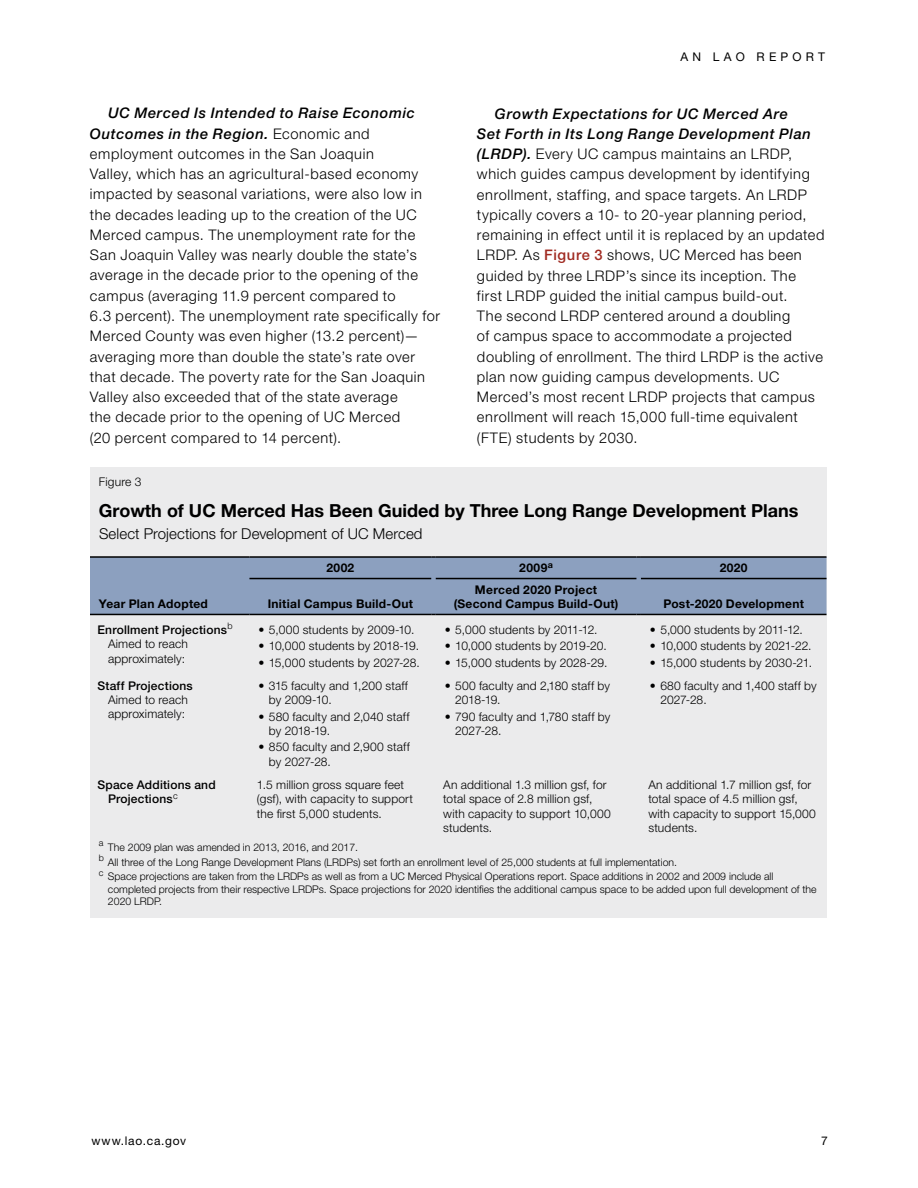
<style>
.page{position:relative;width:918px;height:1188px;background:#fff}
.page>*{position:absolute;margin:0;border:0;box-sizing:border-box;transform-origin:0 0}
.t1{font:700 18px "Helvetica Neue LT Pro";color:#000}
.t2{font:300 15px "Helvetica Neue LT Pro";letter-spacing:.005em;color:#000}
.t3{font:300 14.7px/20.2px "Helvetica Neue LT Pro";letter-spacing:.04em;color:#000}
.t4{font:300 12px/14.4px "Helvetica Neue LT Pro";letter-spacing:.01em;color:#000}
.t5{font:700 12px/14.4px "Helvetica Neue LT Pro";letter-spacing:.025em;color:#000;text-align:center}
.t6{font:500 12px/14.4px "Helvetica Neue LT Pro";letter-spacing:.02em;color:#000}
.t7{font:700 12px "Helvetica Neue LT";letter-spacing:.02em;color:#000}
.t8{font:12px "Helvetica Neue LT Pro";letter-spacing:.065em;color:#000}
.t9{font:12px "Helvetica Neue LT Pro";letter-spacing:.35em;color:#000}
.t10{font:12px "Helvetica Neue LT Pro";letter-spacing:.33em;color:#000}
.t11{font:300 10.5px/14.7px "Helvetica Neue LT Pro";color:#000}
.s1{font-weight:500;font-style:italic}
.s2{font-weight:500;color:#a02b22}
.s3{font-weight:500}
</style>
<div class="page">
<div style="left:90px;top:467px;width:736px;height:451px;background:#ebebec"></div>
<svg style="left:90px;top:556px;width:736px;height:59px"></svg>
<p class="t9" style="left:681px;top:49px;width:146px">AN LAO REPORT</p>
<p class="t3" style="left:90px;top:103px;width:352px;text-indent:18px"><span class="s1">UC Merced Is Intended to Raise Economic Outcomes in the Region.</span> Economic and employment outcomes in the San Joaquin<br>Valley, which has an agricultural-based economy impacted by seasonal variations, were also low in the decades leading up to the creation of the UC Merced campus. The unemployment rate for the San Joaquin Valley was nearly double the state’s average in the decade prior to the opening of the campus (averaging 11.9 percent compared to<br>6.3 percent). The unemployment rate specifically for Merced County was even higher (13.2 percent)— averaging more than double the state’s rate over that decade. The poverty rate for the San Joaquin Valley also exceeded that of the state average<br>the decade prior to the opening of UC Merced<br>(20 percent compared to 14 percent).</p>
<p class="t3" style="left:477px;top:103px;width:349px;text-indent:18px"><span class="s1">Growth Expectations for UC Merced Are<br>Set Forth in Its Long Range Development Plan (LRDP).</span> Every UC campus maintains an LRDP, which guides campus development by identifying enrollment, staffing, and space targets. An LRDP typically covers a 10- to 20-year planning period, remaining in effect until it is replaced by an updated LRDP. As <span class="s2">Figure 3</span> shows, UC Merced has been guided by three LRDP’s since its inception. The first LRDP guided the initial campus build-out.<br>The second LRDP centered around a doubling<br>of campus space to accommodate a projected doubling of enrollment. The third LRDP is the active plan now guiding campus developments. UC Merced’s most recent LRDP projects that campus enrollment will reach 15,000 full-time equivalent (FTE) students by 2030.</p>
<p class="t4" style="left:99px;top:474px;width:44px">Figure 3</p>
<p class="t1" style="left:99px;top:499px;width:701px">Growth of UC Merced Has Been Guided by Three Long Range Development Plans</p>
<p class="t2" style="left:99px;top:525px;width:325px">Select Projections for Development of UC Merced</p>
<p class="t7" style="left:99px;top:596px;width:110px">Year Plan Adopted</p>
<p class="t5" style="left:326px;top:560px;width:29px">2002</p>
<p class="t5" style="left:519px;top:560px;width:35px">2009<sup>a</sup></p>
<p class="t5" style="left:720px;top:560px;width:29px">2020</p>
<p class="t5" style="left:268px;top:596px;width:147px">Initial Campus Build-Out</p>
<p class="t5" style="left:454px;top:582px;width:166px">Merced 2020 Project (Second Campus Build-Out)</p>
<p class="t5" style="left:663px;top:596px;width:142px">Post-2020 Development</p>
<p class="t4" style="left:108px;top:622px;width:126px;text-indent:-11px"><span class="s3">Enrollment Projections</span><sup>b<br></sup>Aimed to reach approximately:</p>
<p class="t4" style="left:258px;top:622px;width:158px">• 5,000 students by 2009-10.</p>
<p class="t4" style="left:258px;top:639px;width:162px">• 10,000 students by 2018-19.</p>
<p class="t4" style="left:258px;top:655px;width:163px">• 15,000 students by 2027-28.</p>
<p class="t6" style="left:98px;top:678px;width:97px">Staff Projections</p>
<p class="t4" style="left:108px;top:692px;width:82px">Aimed to reach approximately:</p>
<p class="t4" style="left:269px;top:678px;width:141px;text-indent:-10px">• 315 faculty and 1,200 staff by 2009-10.</p>
<p class="t4" style="left:269px;top:709px;width:142px;text-indent:-10px">• 580 faculty and 2,040 staff by 2018-19.</p>
<p class="t4" style="left:269px;top:740px;width:142px;text-indent:-10px">• 850 faculty and 2,900 staff by 2027-28.</p>
<p class="t4" style="left:445px;top:622px;width:154px">• 5,000 students by 2011-12.</p>
<p class="t4" style="left:445px;top:639px;width:164px">• 10,000 students by 2019-20.</p>
<p class="t4" style="left:445px;top:655px;width:164px">• 15,000 students by 2028-29.</p>
<p class="t4" style="left:455px;top:678px;width:156px;text-indent:-10px">• 500 faculty and 2,180 staff by<br>2018-19.</p>
<p class="t4" style="left:455px;top:709px;width:157px;text-indent:-10px">• 790 faculty and 1,780 staff by<br>2027-28.</p>
<p class="t4" style="left:650px;top:622px;width:154px">• 5,000 students by 2011-12.</p>
<p class="t4" style="left:650px;top:639px;width:163px">• 10,000 students by 2021-22.</p>
<p class="t4" style="left:650px;top:655px;width:164px">• 15,000 students by 2030-21.</p>
<p class="t4" style="left:660px;top:678px;width:158px;text-indent:-10px">• 680 faculty and 1,400 staff by<br>2027-28.</p>
<p class="t6" style="left:108px;top:777px;width:109px;text-indent:-10px">Space Additions and<br>Projections<sup>c</sup></p>
<p class="t4" style="left:257px;top:777px;width:158px">1.5 million gross square feet (gsf), with capacity to support the first 5,000 students.</p>
<p class="t4" style="left:443px;top:777px;width:169px">An additional 1.3 million gsf, for total space of 2.8 million gsf, with capacity to support 10,000 students.</p>
<p class="t4" style="left:648px;top:777px;width:169px">An additional 1.7 million gsf, for total space of 4.5 million gsf, with capacity to support 15,000 students.</p>
<p class="t11" style="left:99px;top:839px;width:676px"><sup>a</sup> The 2009 plan was amended in 2013, 2016, and 2017.<br><sup>b</sup> All three of the Long Range Development Plans (LRDPs) set forth an enrollment level of 25,000 students at full implementation.<br><sup>c</sup> Space projections are taken from the LRDPs as well as from a UC Merced Physical Operations report. Space additions in 2002 and 2009 include all</p>
<p class="t11" style="left:108px;top:883px;width:710px;line-height:12.6px">completed projects from their respective LRDPs. Space projections for 2020 identifies the additional campus space to be added upon full development of the<br>2020 LRDP.</p>
<p class="t8" style="left:92px;top:1133px;width:96px">www.lao.ca.gov</p>
<p class="t10" style="left:821px;top:1134px;width:8px">7</p>
</div>
